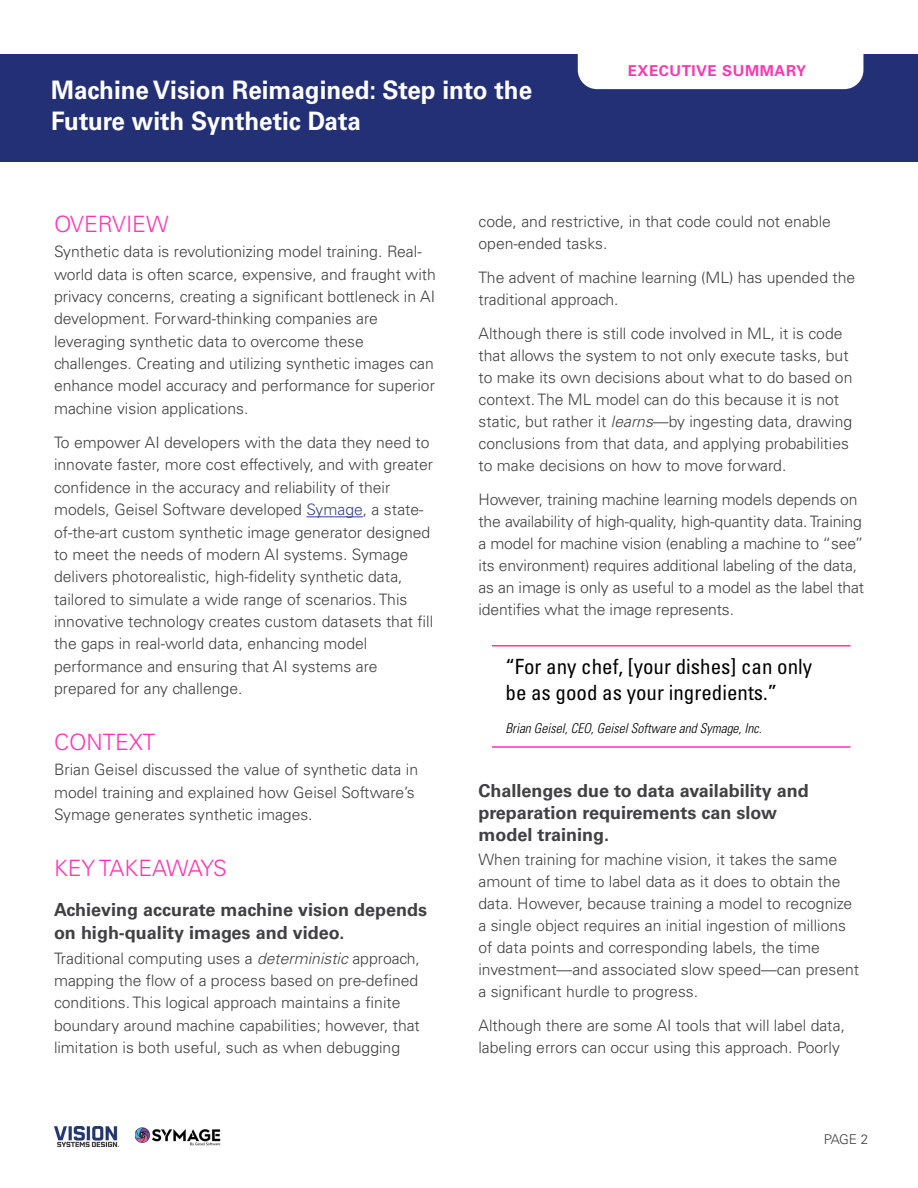
<style>
.page{position:relative;width:918px;height:1188px;background:#fff}
.page>*{position:absolute;margin:0;border:0;box-sizing:border-box;transform-origin:0 0}
.t1{font:700 25.5px/30.6px "Univers LT Std";color:#fff;scale:.95 1}
.t2{font:300 22.5px "Univers LT Std";color:#ff35b2}
.t3{font:300 22.5px "Univers LT Std";letter-spacing:-.02em;color:#ff35b2}
.t4{font:condensed 21px/26.4px "Univers LT Std";color:#000}
.t5{font:700 18px/21.9px "Univers LT Std";color:#414042}
.t6{font:300 15.75px/22.4px "Univers LT Std";color:#414042}
.t7{font:700 15px "Univers LT Std";letter-spacing:.04em;color:#ff35b2}
.t8{font:italic 300 condensed 13.5px "Univers LT Std";color:#000}
.t9{font:300 13.5px "Univers LT Std";color:#414042}
.s1{color:#3a4584}
.s2{font-style:italic}
</style>
<div class="page">
<div style="left:0;top:54px;width:918px;height:108px;background:#243076"></div>
<div style="left:578px;top:54px;width:285px;height:35px;background:#fff"></div>
<img style="left:54px;top:1127px;width:64px;height:20px">
<img style="left:135px;top:1127px;width:86px;height:19px">
<hr style="left:492px;top:645px;width:358px;height:2px;background:#ff35b2">
<hr style="left:492px;top:746px;width:358px;height:2px;background:#ff35b2">
<hr style="left:306px;top:516px;width:57px;height:1px;background:#3a4584">
<h1 class="t1" style="left:51px;top:75px;width:508px">Machine Vision Reimagined: Step into the<br>Future with Synthetic Data</h1>
<p class="t7" style="left:628px;top:62px;width:180px">EXECUTIVE SUMMARY</p>
<h2 class="t2" style="left:54px;top:211px;width:116px">OVERVIEW</h2>
<p class="t6" style="left:54px;top:241px;width:383px">Synthetic data is revolutionizing model training. Real&shy;world data is often scarce, expensive, and fraught with privacy concerns, creating a significant bottleneck in AI development. Forward-thinking companies are leveraging synthetic data to overcome these challenges. Creating and utilizing synthetic images can enhance model accuracy and performance for superior machine vision applications.</p>
<p class="t6" style="left:54px;top:431px;width:381px">To empower AI developers with the data they need to innovate faster, more cost effectively, and with greater confidence in the accuracy and reliability of their models, Geisel Software developed <span class="s1">Symage</span>, a state&shy;of-the-art custom synthetic image generator designed to meet the needs of modern AI systems. Symage delivers photorealistic, high-fidelity synthetic data, tailored to simulate a wide range of scenarios. This innovative technology creates custom datasets that fill the gaps in real-world data, enhancing model performance and ensuring that AI systems are prepared for any challenge.</p>
<h2 class="t2" style="left:54px;top:729px;width:103px">CONTEXT</h2>
<p class="t6" style="left:54px;top:759px;width:366px">Brian Geisel discussed the value of synthetic data in model training and explained how Geisel Software’s<br>Symage generates synthetic images.</p>
<h2 class="t3" style="left:54px;top:855px;width:174px">KEY TAKEAWAYS</h2>
<p class="t5" style="left:54px;top:899px;width:375px;line-height:22.4px">Achieving accurate machine vision depends on high-quality images and video.</p>
<p class="t6" style="left:54px;top:947px;width:367px">Traditional computing uses a <span class="s2">deterministic</span> approach, mapping the flow of a process based on pre-defined conditions. This logical approach maintains a finite boundary around machine capabilities; however, that limitation is both useful, such as when debugging</p>
<p class="t6" style="left:478px;top:211px;width:354px;line-height:21.9px">code, and restrictive, in that code could not enable open-ended tasks.</p>
<p class="t6" style="left:478px;top:267px;width:378px;line-height:21.9px">The advent of machine learning (ML) has upended the traditional approach.</p>
<p class="t6" style="left:478px;top:323px;width:375px;line-height:21.9px">Although there is still code involved in ML, it is code that allows the system to not only execute tasks, but to make its own decisions about what to do based on context. The ML model can do this because it is not static, but rather it <span class="s2">learns</span>—by ingesting data, drawing conclusions from that data, and applying probabilities to make decisions on how to move forward.</p>
<p class="t6" style="left:478px;top:488px;width:387px;line-height:21.9px">However, training machine learning models depends on the availability of high-quality, high-quantity data. Training a model for machine vision (enabling a machine to “see” its environment) requires additional labeling of the data, as an image is only as useful to a model as the label that identifies what the image represents.</p>
<h3 class="t4" style="left:506px;top:653px;width:308px">“For any chef, [your dishes] can only be as good as your ingredients.”</h3>
<p class="t8" style="left:506px;top:720px;width:258px">Brian Geisel, CEO, Geisel Software and Symage, Inc.</p>
<p class="t5" style="left:478px;top:780px;width:332px">Challenges due to data availability and preparation requirements can slow model training.</p>
<p class="t6" style="left:478px;top:849px;width:382px;line-height:21.9px">When training for machine vision, it takes the same amount of time to label data as it does to obtain the data. However, because training a model to recognize a single object requires an initial ingestion of millions of data points and corresponding labels, the time investment—and associated slow speed—can present a significant hurdle to progress.</p>
<p class="t6" style="left:478px;top:1014px;width:368px;line-height:21.9px">Although there are some AI tools that will label data, labeling errors can occur using this approach. Poorly</p>
<p class="t9" style="left:824px;top:1132px;width:46px">PAGE 2</p>
</div>
